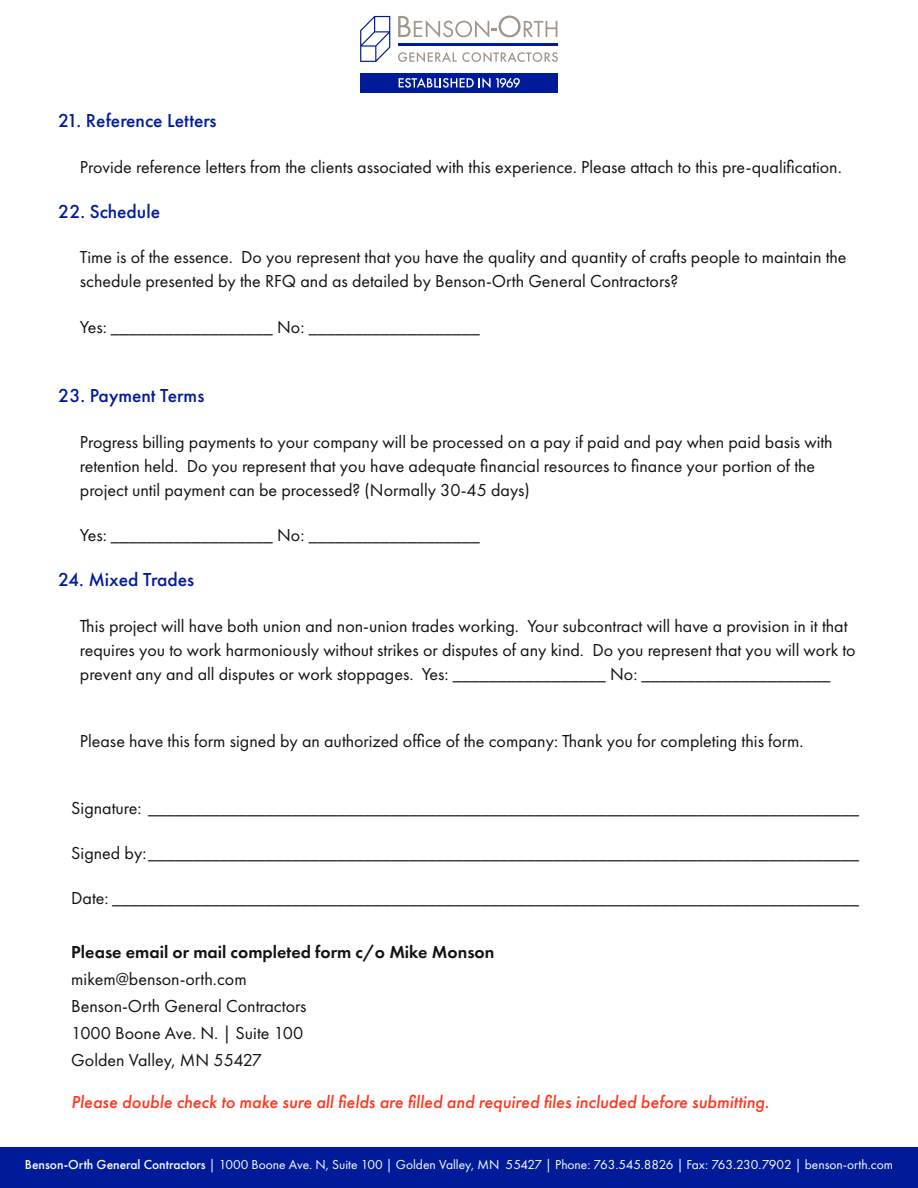
<style>
.page{position:relative;width:918px;height:1188px;background:#fff}
.page>*{position:absolute;margin:0;border:0;box-sizing:border-box;transform-origin:0 0}
.Section_header{font:500 19.5px "Futura PT";color:#001c9b}
.Paragraph_with_stand{font:18px/24px "Futura PT";color:#121212}
.Form_Area{font:18px "Futura PT";color:#121212}
.Form_Area-2{font:italic 500 18px "Futura PT";color:#ff351f}
.Form_Area-3{font:600 18px "Futura PT";color:#121212}
.t1{font:13.5px "Futura PT";color:#fff}
.s1{font-weight:500}
</style>
<div class="page">
<div style="left:0;top:1148px;width:918px;height:40px;background:#001b9a"></div>
<svg style="left:398px;top:52px;width:160px;height:10px"></svg>
<svg style="left:398px;top:16px;width:159px;height:22px"></svg>
<hr style="left:398px;top:44px;width:160px;height:2px;background:#001b9a">
<svg style="left:360px;top:16px;width:30px;height:46px"></svg>
<div style="left:360px;top:73px;width:198px;height:19px;background:#001b9a"></div>
<svg style="left:399px;top:78px;width:121px;height:10px"></svg>
<p class="Section_header" style="left:58px;top:109px;width:160px">21. Reference Letters</p>
<p class="Paragraph_with_stand" style="left:80px;top:155px;width:763px">Provide reference letters from the clients associated with this experience. Please attach to this pre-qualification.</p>
<p class="Section_header" style="left:58px;top:200px;width:103px">22. Schedule</p>
<p class="Paragraph_with_stand" style="left:80px;top:245px;width:768px">Time is of the essence. Do you represent that you have the quality and quantity of crafts people to maintain the schedule presented by the RFQ and as detailed by Benson-Orth General Contractors?</p>
<p class="Paragraph_with_stand" style="left:80px;top:315px;width:401px">Yes: __________________ No: ___________________</p>
<p class="Section_header" style="left:58px;top:384px;width:148px">23. Payment Terms</p>
<p class="Paragraph_with_stand" style="left:80px;top:430px;width:754px">Progress billing payments to your company will be processed on a pay if paid and pay when paid basis with retention held. Do you represent that you have adequate financial resources to finance your portion of the project until payment can be processed? (Normally 30-45 days)</p>
<p class="Paragraph_with_stand" style="left:80px;top:523px;width:401px">Yes: __________________ No: ___________________</p>
<p class="Section_header" style="left:58px;top:568px;width:137px">24. Mixed Trades</p>
<p class="Paragraph_with_stand" style="left:80px;top:614px;width:777px">This project will have both union and non-union trades working. Your subcontract will have a provision in it that requires you to work harmoniously without strikes or disputes of any kind. Do you represent that you will work to prevent any and all disputes or work stoppages. Yes: _________________ No: _____________________</p>
<p class="Paragraph_with_stand" style="left:80px;top:729px;width:725px">Please have this form signed by an authorized office of the company: Thank you for completing this form.</p>
<p class="Form_Area" style="left:71px;top:797px;width:790px">Signature: _______________________________________________________________________________</p>
<p class="Form_Area" style="left:71px;top:842px;width:790px">Signed by:_______________________________________________________________________________</p>
<p class="Form_Area" style="left:71px;top:887px;width:790px">Date: ___________________________________________________________________________________</p>
<p class="Form_Area-3" style="left:71px;top:940px;width:425px">Please email or mail completed form c/o Mike Monson</p>
<p class="Form_Area" style="left:71px;top:968px;width:177px">mikem@benson-orth.com</p>
<p class="Form_Area" style="left:71px;top:995px;width:237px">Benson-Orth General Contractors</p>
<p class="Form_Area" style="left:71px;top:1022px;width:234px">1000 Boone Ave. N. | Suite 100</p>
<p class="Form_Area" style="left:71px;top:1049px;width:192px">Golden Valley, MN 55427</p>
<p class="Form_Area-2" style="left:71px;top:1090px;width:699px">Please double check to make sure all fields are filled and required files included before submitting.</p>
<p class="t1" style="left:25px;top:1157px;width:870px"><span class="s1">Benson-Orth General Contractors</span> | 1000 Boone Ave. N, Suite 100 | Golden Valley, MN 55427 | Phone: 763.545.8826 | Fax: 763.230.7902 | benson-orth.com</p>
</div>
